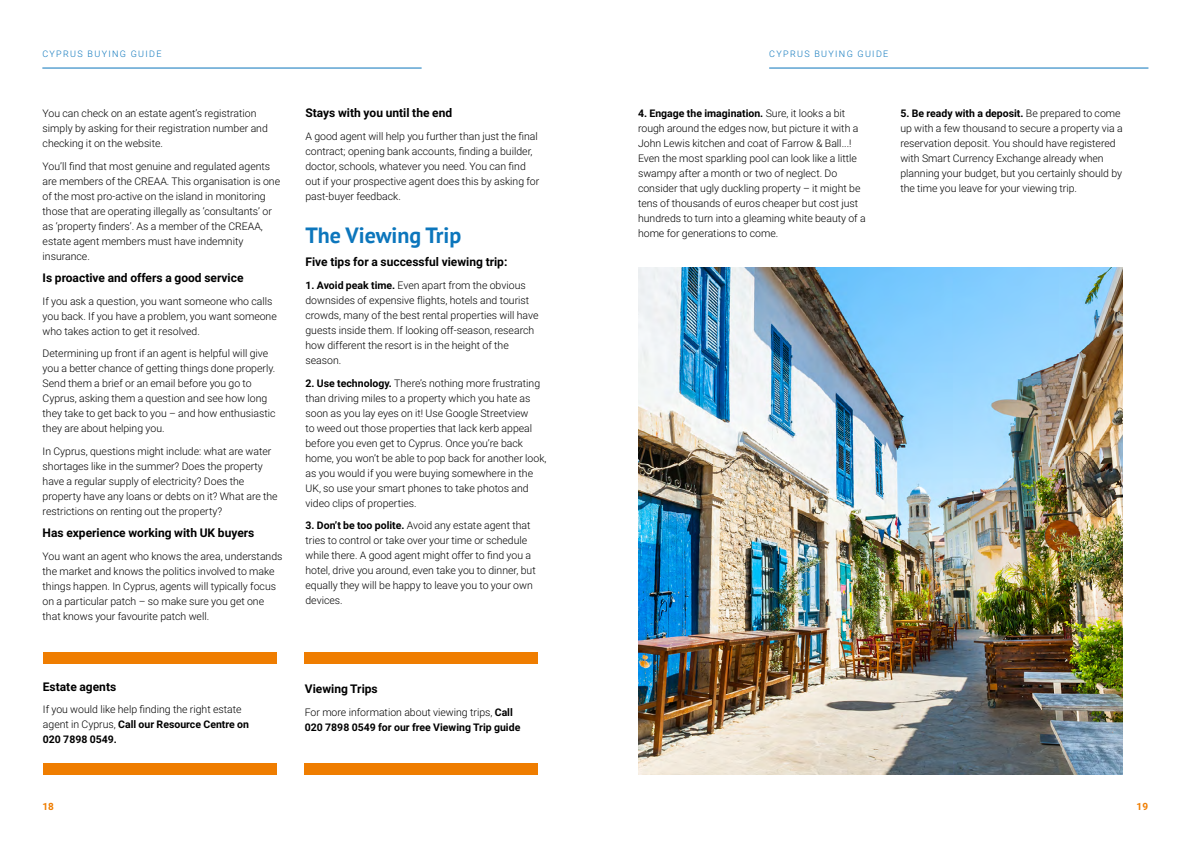
<style>
.page{position:relative;width:1191px;height:842px;background:#fff}
.page>*{position:absolute;margin:0;border:0;box-sizing:border-box;transform-origin:0 0}
.t1{font:700 22px "PT Sans";color:#0c76bc}
.t2{font:700 12px "Roboto";color:#000}
.t3{font:300 10.5px/15px "Roboto";color:#000}
.t4{font:700 10.5px/15px "Roboto";color:#000}
.t5{font:700 10px "Roboto";color:#ef7d00}
.t6{font:300 9px "Roboto";letter-spacing:.15em;color:#0c76bc}
.s1{font-weight:700}
.s2{font-weight:300}
</style>
<div class="page">
<hr style="left:769px;top:68px;width:379px;height:1px;background:#0c76bc">
<hr style="left:42px;top:68px;width:379px;height:1px;background:#0c76bc">
<div style="left:43px;top:763px;width:234px;height:11px;background:#ef7d00"></div>
<div style="left:304px;top:763px;width:234px;height:11px;background:#ef7d00"></div>
<div style="left:43px;top:652px;width:234px;height:11px;background:#ef7d00"></div>
<div style="left:304px;top:652px;width:234px;height:11px;background:#ef7d00"></div>
<img style="left:638px;top:268px;width:484px;height:506px">
<p class="t6" style="left:42px;top:47px;width:121px">CYPRUS BUYING GUIDE</p>
<p class="t6" style="left:769px;top:47px;width:121px">CYPRUS BUYING GUIDE</p>
<p class="t3" style="left:43px;top:105px;width:227px">You can check on an estate agent’s registration simply by asking for their registration number and checking it on the website.</p>
<p class="t3" style="left:43px;top:158px;width:239px">You’ll find that most genuine and regulated agents are members of the CREAA. This organisation is one of the most pro-active on the island in monitoring those that are operating illegally as ‘consultants’ or as ‘property finders’. As a member of the CREAA, estate agent members must have indemnity insurance.</p>
<p class="t2" style="left:43px;top:269px;width:202px">Is proactive and offers a good service</p>
<p class="t3" style="left:43px;top:293px;width:236px">If you ask a question, you want someone who calls you back. If you have a problem, you want someone who takes action to get it resolved.</p>
<p class="t3" style="left:43px;top:345px;width:234px">Determining up front if an agent is helpful will give you a better chance of getting things done properly.<br>Send them a brief or an email before you go to Cyprus, asking them a question and see how long they take to get back to you – and how enthusiastic they are about helping you.</p>
<p class="t3" style="left:43px;top:443px;width:237px">In Cyprus, questions might include: what are water shortages like in the summer? Does the property have a regular supply of electricity? Does the property have any loans or debts on it? What are the restrictions on renting out the property?</p>
<p class="t2" style="left:43px;top:524px;width:213px">Has experience working with UK buyers</p>
<p class="t3" style="left:43px;top:548px;width:241px">You want an agent who knows the area, understands the market and knows the politics involved to make things happen. In Cyprus, agents will typically focus on a particular patch – so make sure you get one that knows your favourite patch well.</p>
<p class="t2" style="left:305px;top:104px;width:148px">Stays with you until the end</p>
<p class="t3" style="left:305px;top:128px;width:235px">A good agent will help you further than just the final contract; opening bank accounts, finding a builder, doctor, schools, whatever you need. You can find out if your prospective agent does this by asking for past-buyer feedback.</p>
<h1 class="t1" style="left:305px;top:221px;width:157px">The Viewing Trip</h1>
<p class="t2" style="left:305px;top:254px;width:203px">Five tips for a successful viewing trip:</p>
<p class="t3" style="left:305px;top:277px;width:235px"><span class="s1">1. Avoid peak time.</span> Even apart from the obvious downsides of expensive flights, hotels and tourist crowds, many of the best rental properties will have guests inside them. If looking off-season, research how different the resort is in the height of the season.</p>
<p class="t3" style="left:305px;top:375px;width:242px"><span class="s1">2. Use technology.</span> There’s nothing more frustrating than driving miles to a property which you hate as soon as you lay eyes on it! Use Google Streetview<br>to weed out those properties that lack kerb appeal before you even get to Cyprus. Once you’re back home, you won’t be able to pop back for another look, as you would if you were buying somewhere in the UK, so use your smart phones to take photos and video clips of properties.</p>
<p class="t3" style="left:305px;top:517px;width:232px"><span class="s1">3. Don’t be too polite.</span> Avoid any estate agent that tries to control or take over your time or schedule while there. A good agent might offer to find you a hotel, drive you around, even take you to dinner, but equally they will be happy to leave you to your own devices.</p>
<p class="t3" style="left:638px;top:105px;width:229px"><span class="s1">4. Engage the imagination.</span> Sure, it looks a bit rough around the edges now, but picture it with a John Lewis kitchen and coat of Farrow &amp; Ball...!<br>Even the most sparkling pool can look like a little swampy after a month or two of neglect. Do consider that ugly duckling property – it might be tens of thousands of euros cheaper but cost just hundreds to turn into a gleaming white beauty of a home for generations to come.</p>
<p class="t3" style="left:900px;top:105px;width:224px"><span class="s1">5. Be ready with a deposit.</span> Be prepared to come up with a few thousand to secure a property via a reservation deposit. You should have registered with Smart Currency Exchange already when planning your budget, but you certainly should by the time you leave for your viewing trip.</p>
<p class="t2" style="left:43px;top:678px;width:75px">Estate agents</p>
<p class="t3" style="left:43px;top:702px;width:208px">If you would like help finding the right estate agent in Cyprus, <span class="s1">Call our Resource Centre on<br>020 7898 0549.</span></p>
<p class="t5" style="left:43px;top:800px;width:13px">18</p>
<p class="t2" style="left:305px;top:680px;width:74px">Viewing Trips</p>
<p class="t4" style="left:305px;top:704px;width:217px"><span class="s2">For more information about viewing trips,</span> Call<br>020 7898 0549 for our free Viewing Trip guide</p>
<p class="t5" style="left:1136px;top:800px;width:13px">19</p>
</div>
